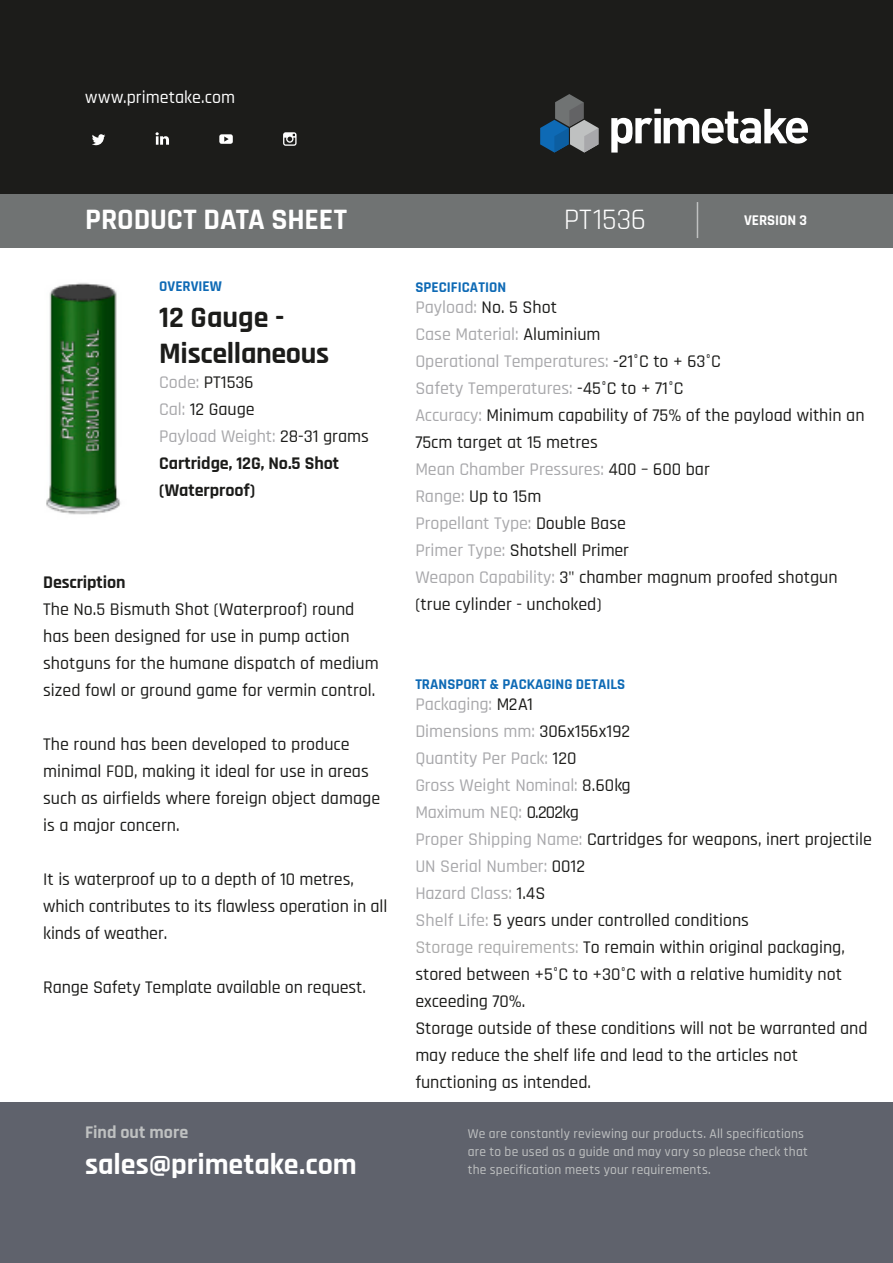
<style>
.page{position:relative;width:893px;height:1263px;background:#fff}
.page>*{position:absolute;margin:0;border:0;box-sizing:border-box;transform-origin:0 0}
.t1{font:700 30px "Rajdhani";letter-spacing:-.005em;color:#fff}
.t2{font:700 30px/36px "Rajdhani";letter-spacing:-.01em;color:#1c1c1a}
.t3{font:30px "Rajdhani";letter-spacing:-.005em;color:#fff}
.t4{font:500 18px/27px "Rajdhani";color:#1c1c1a}
.t5{font:700 18px/27px "Rajdhani";letter-spacing:-.005em;color:#1c1c1a}
.t6{font:500 18px "Rajdhani";letter-spacing:.005em;color:#fff}
.t7{font:700 18px "Rajdhani";color:#bfc1c1}
.t8{font:700 15px "Rajdhani";color:#0e6ab5}
.t9{font:700 15px "Rajdhani";color:#fff}
.t10{font:500 13.5px "Rajdhani";letter-spacing:.015em;color:#bfc1c1}
.s1{font-weight:500;color:#a8a8ab}
.s2{font-weight:500}
.s3{font-weight:700}
.s4{color:#a8a8ab}
.s5{color:#aaa}
</style>
<div class="page">
<div style="left:0;top:193px;width:893px;height:54px;background:#707373"></div>
<hr style="left:697px;top:202px;width:1px;height:36px;background:#bfc1c1">
<div style="left:0;top:0;width:893px;height:193px;background:#1c1c1a"></div>
<svg style="left:92px;top:134px;width:13px;height:11px"></svg>
<svg style="left:219px;top:134px;width:14px;height:10px"></svg>
<svg style="left:283px;top:132px;width:14px;height:14px"></svg>
<svg style="left:156px;top:132px;width:13px;height:13px"></svg>
<svg style="left:540px;top:94px;width:58px;height:59px"></svg>
<svg style="left:611px;top:109px;width:197px;height:44px"></svg>
<div style="left:0;top:1102px;width:893px;height:161px;background:#5f626c"></div>
<img style="left:46px;top:283px;width:75px;height:232px">
<p class="t6" style="left:85px;top:87px;width:151px">www.primetake.com</p>
<p class="t1" style="left:85px;top:201px;width:264px">PRODUCT DATA SHEET</p>
<p class="t3" style="left:564px;top:202px;width:84px">PT1536</p>
<p class="t9" style="left:744px;top:211px;width:65px">VERSION 3</p>
<p class="t8" style="left:159px;top:277px;width:64px">OVERVIEW</p>
<p class="t2" style="left:159px;top:300px;width:172px">12 Gauge -<br>Miscellaneous</p>
<p class="t5" style="left:159px;top:369px;width:211px"><span class="s1">Code:</span> <span class="s2">PT1536<br></span><span class="s1">Cal:</span> <span class="s2">12 Gauge<br></span><span class="s1">Payload Weight:</span> <span class="s2">28-31 grams<br></span>Cartridge, 12G, No.5 Shot (Waterproof)</p>
<p class="t4" style="left:43px;top:569px;width:337px"><span class="s3">Description<br></span>The No.5 Bismuth Shot (Waterproof) round has been designed for use in pump action shotguns for the humane dispatch of medium sized fowl or ground game for vermin control.</p>
<p class="t4" style="left:43px;top:731px;width:338px">The round has been developed to produce minimal FOD, making it ideal for use in areas such as airfields where foreign object damage is a major concern.</p>
<p class="t4" style="left:43px;top:866px;width:346px">It is waterproof up to a depth of 10 metres, which contributes to its flawless operation in all kinds of weather.</p>
<p class="t4" style="left:43px;top:974px;width:324px">Range Safety Template available on request.</p>
<p class="t8" style="left:415px;top:278px;width:92px">SPECIFICATION</p>
<p class="t4" style="left:415px;top:294px;width:451px"><span class="s4">Payload:</span> No. 5 Shot<br><span class="s4">Case Material:</span> Aluminium<br><span class="s4">Operational Temperatures:</span> -21°C to + 63°C<br><span class="s4">Safety Temperatures:</span> -45°C to + 71°C<br><span class="s4">Accuracy:</span> Minimum capability of 75% of the payload within an 75cm target at 15 metres<br><span class="s4">Mean Chamber Pressures:</span> 400 – 600 bar<br><span class="s4">Range:</span> Up to 15m<br><span class="s4">Propellant Type:</span> Double Base<br><span class="s4">Primer Type:</span> Shotshell Primer<br><span class="s4">Weapon Capability:</span> 3" chamber magnum proofed shotgun (true cylinder - unchoked)</p>
<p class="t8" style="left:415px;top:675px;width:211px">TRANSPORT &amp; PACKAGING DETAILS</p>
<p class="t4" style="left:415px;top:691px;width:458px"><span class="s4">Packaging:</span> M2A1<br><span class="s4">Dimensions mm:</span> 306x156x192<br><span class="s4">Quantity Per Pack:</span> 120<br><span class="s4">Gross Weight Nominal:</span> 8.60kg<br><span class="s4">Maximum NEQ:</span> 0.202kg<br><span class="s4">Proper Shipping Name:</span> Cartridges for weapons, inert projectile <span class="s4">UN Serial Number:</span> 0012<br><span class="s4">Hazard Class:</span> 1.4S<br><span class="s4">Shelf Life:</span> 5 years under controlled conditions<br><span class="s5">Storage requirements:</span> To remain within original packaging, stored between +5°C to +30°C with a relative humidity not exceeding 70%.<br>Storage outside of these conditions will not be warranted and may reduce the shelf life and lead to the articles not functioning as intended.</p>
<p class="t7" style="left:85px;top:1121px;width:105px">Find out more</p>
<p class="t10" style="left:468px;top:1126px;width:338px">We are constantly reviewing our products. All specifications</p>
<p class="t10" style="left:468px;top:1144px;width:342px">are to be used as a guide and may vary so please check that</p>
<p class="t1" style="left:85px;top:1146px;width:273px">sales@primetake.com</p>
<p class="t10" style="left:468px;top:1162px;width:245px">the specification meets your requirements.</p>
</div>
